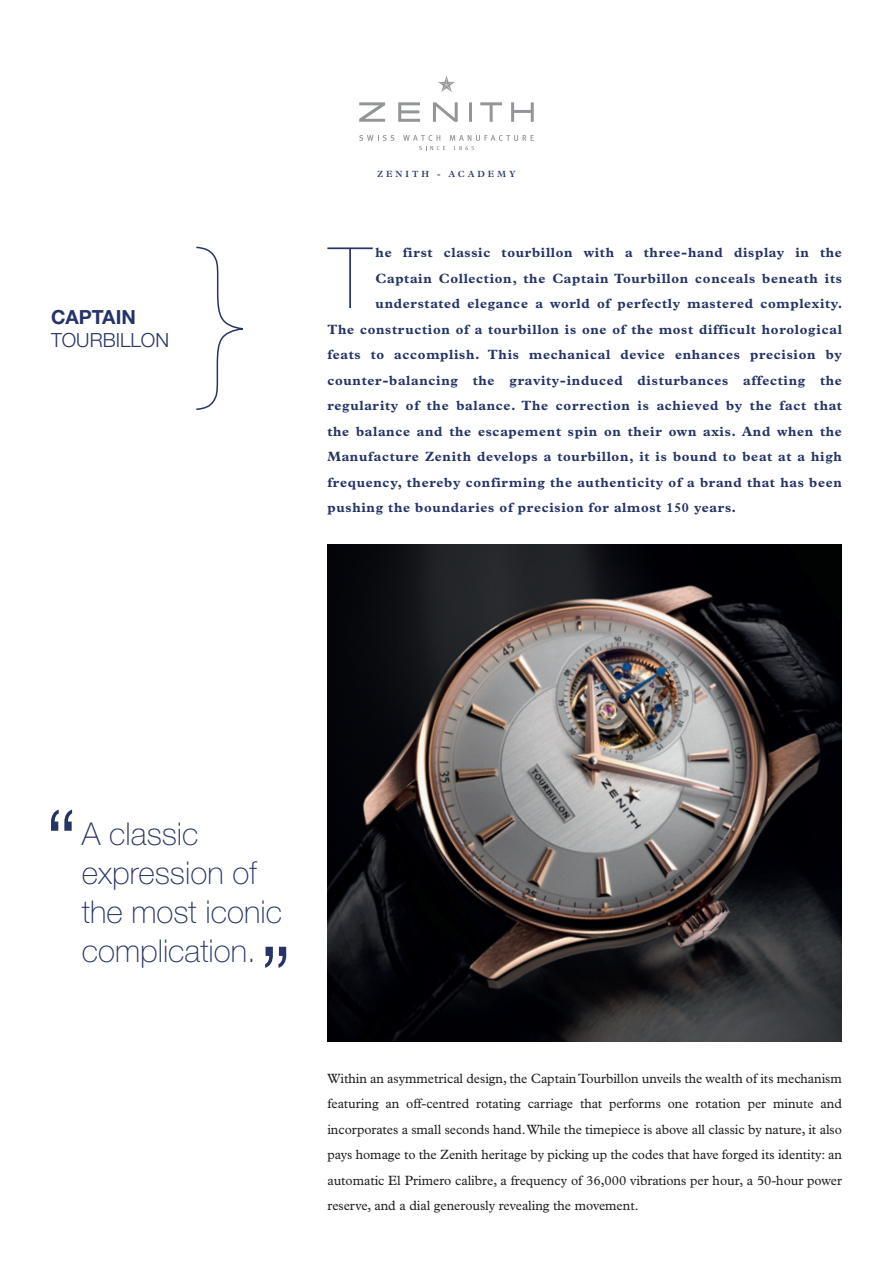
<style>
.page{position:relative;width:893px;height:1263px;background:#fff}
.page>*{position:absolute;margin:0;border:0;box-sizing:border-box;transform-origin:0 0}
.t1{font:200 84.9px "Helvetica Neue";color:#253366}
.t2{font:100 31.5px/39px "Helvetica Neue";color:#253366}
.t3{font:300 19.5px "Helvetica Neue";color:#253366}
.t4{font:700 19.5px "Helvetica Neue";color:#253366}
.t5{font:700 13.5px "Plantin";letter-spacing:.05em;color:#253366}
.t6{font:13.5px/25.5px "Plantin";letter-spacing:-.005em;color:#231f20;text-align:justify}
.t7{font:600 9px "Plantin";letter-spacing:.32em;color:#253366}
</style>
<div class="page">
<svg style="left:438px;top:76px;width:17px;height:16px"></svg>
<svg style="left:359px;top:102px;width:175px;height:20px"></svg>
<svg style="left:359px;top:135px;width:35px;height:6px"></svg>
<svg style="left:403px;top:135px;width:131px;height:15px"></svg>
<svg style="left:196px;top:246px;width:47px;height:164px"></svg>
<img style="left:327px;top:544px;width:515px;height:498px">
<svg style="left:51px;top:810px;width:21px;height:21px"></svg>
<svg style="left:265px;top:947px;width:21px;height:21px"></svg>
<h3 class="t4" style="left:51px;top:305px;width:86px">CAPTAIN</h3>
<h3 class="t3" style="left:51px;top:328px;width:120px">TOURBILLON</h3>
<p class="t7" style="left:377px;top:168px;width:140px">ZENITH - ACADEMY</p>
<h1 class="t1" style="left:329px;top:229px;width:44px">T</h1>
<p class="t5" style="left:376px;top:244px;width:468px">he first classic tourbillon with a three-hand display in the</p>
<p class="t5" style="left:376px;top:270px;width:468px">Captain Collection, the Captain Tourbillon conceals beneath its</p>
<p class="t5" style="left:376px;top:295px;width:468px">understated elegance a world of perfectly mastered complexity.</p>
<p class="t5" style="left:327px;top:321px;width:516px">The construction of a tourbillon is one of the most difficult horological</p>
<p class="t5" style="left:327px;top:346px;width:516px">feats to accomplish. This mechanical device enhances precision by</p>
<p class="t5" style="left:327px;top:372px;width:516px">counter-balancing the gravity-induced disturbances affecting the</p>
<p class="t5" style="left:327px;top:397px;width:516px">regularity of the balance. The correction is achieved by the fact that</p>
<p class="t5" style="left:327px;top:423px;width:516px">the balance and the escapement spin on their own axis. And when the</p>
<p class="t5" style="left:327px;top:448px;width:516px">Manufacture Zenith develops a tourbillon, it is bound to beat at a high</p>
<p class="t5" style="left:327px;top:474px;width:516px">frequency, thereby confirming the authenticity of a brand that has been</p>
<p class="t5" style="left:327px;top:499px;width:410px">pushing the boundaries of precision for almost 150 years.</p>
<h2 class="t2" style="left:82px;top:814px;width:202px">A classic expression of the most iconic complication.</h2>
<p class="t6" style="left:327px;top:1065px;width:516px">Within an asymmetrical design, the Captain Tourbillon unveils the wealth of its mechanism featuring an off-centred rotating carriage that performs one rotation per minute and incorporates a small seconds hand. While the timepiece is above all classic by nature, it also pays homage to the Zenith heritage by picking up the codes that have forged its identity: an automatic El Primero calibre, a frequency of 36,000 vibrations per hour, a 50-hour power reserve, and a dial generously revealing the movement.</p>
</div>
